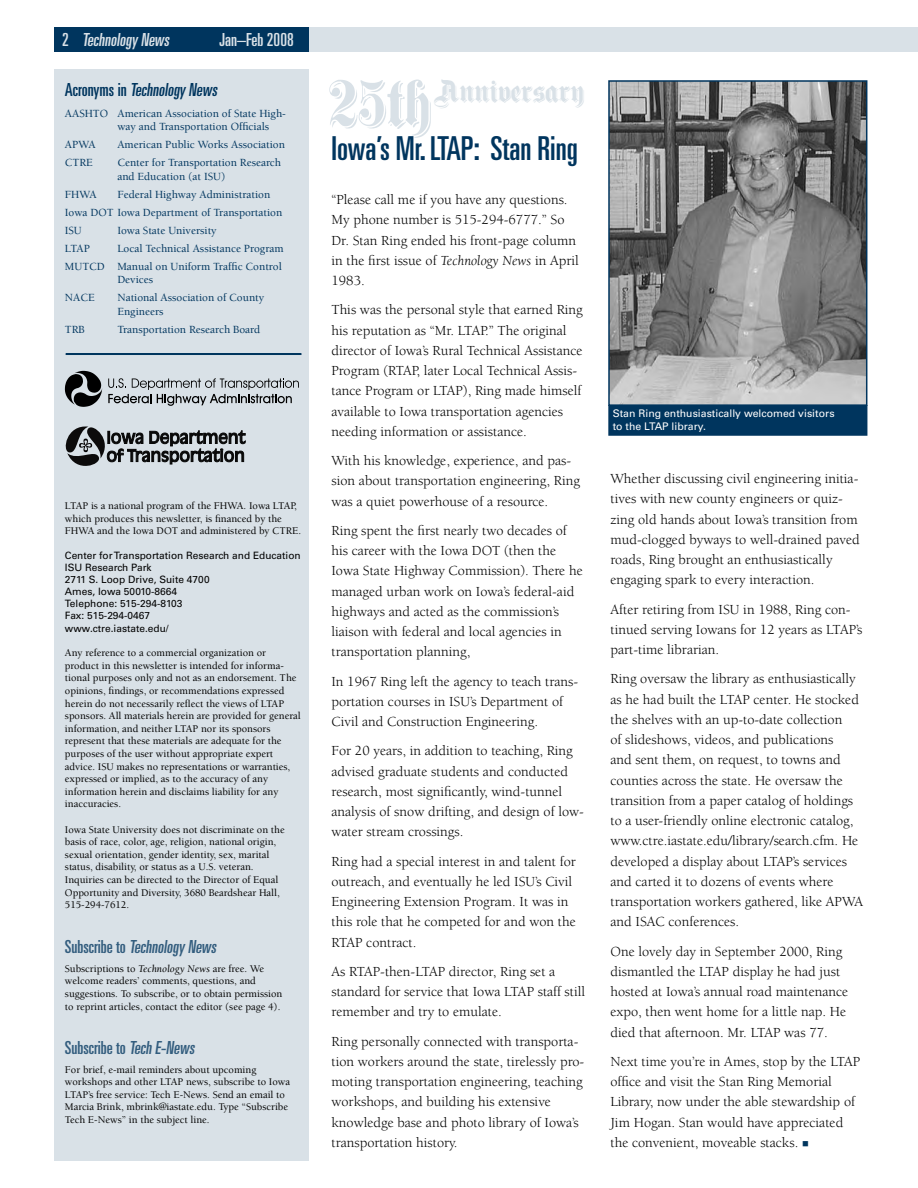
<style>
.page{position:relative;width:918px;height:1188px;background:#fff}
.page>*{position:absolute;margin:0;border:0;box-sizing:border-box;transform-origin:0 0}
.t1{font:57px "Shadowed Germanica";color:#d9e1e7}
.t2{font:ultra-condensed 33px "Univers LT Std";color:#00355e}
.t3{font:27px "Shadowed Germanica";letter-spacing:-.01em;color:#d9e1e7}
.t4{font:ultra-condensed 18px "Univers LT Std";color:#335d7e}
.t5{font:ultra-condensed 18px "Univers LT Std";color:#d9e1e7}
.t6{font:ultra-condensed 18px "Univers LT Std";color:#00355e}
.t7{font:14.25px/20.2px "Berkeley";color:#000}
.t8{font:500 11.25px/13.5px "Berkeley";color:#00355e}
.t9{font:500 10.5px/12.6px "Berkeley";color:#000}
.t10{font:10.5px/12.8px "Univers";color:#fff}
.t11{font:10.2px/12.1px "Univers";color:#000}
.s1{font-weight:400;font-style:italic}
.s2{font-style:italic}
.s3{color:#00355e}
</style>
<div class="page">
<div style="left:54px;top:27px;width:255px;height:24px;background:#00355e"></div>
<div style="left:309px;top:27px;width:609px;height:24px;background:#d9e1e7"></div>
<img style="left:611px;top:83px;width:253px;height:320px">
<div style="left:608px;top:80px;width:259px;height:326px;border:2px solid #00355e"></div>
<div style="left:609px;top:406px;width:258px;height:29px;background:#00355e"></div>
<div style="left:608px;top:405px;width:259px;height:31px;border:2px solid #00355e"></div>
<div style="left:55px;top:70px;width:254px;height:1091px;background:#d9e1e7"></div>
<div style="left:66px;top:353px;width:236px;height:2px;border:2px solid #00355e"></div>
<svg style="left:65px;top:371px;width:37px;height:36px"></svg>
<svg style="left:108px;top:378px;width:191px;height:28px"></svg>
<svg style="left:66px;top:427px;width:180px;height:39px"></svg>
<p class="t5" style="left:62px;top:29px;width:111px">2 Technology News</p>
<p class="t5" style="left:219px;top:29px;width:76px">Jan–Feb 2008</p>
<p class="t6" style="left:65px;top:79px;width:157px">A c r o ny m s i n Technology News</p>
<p class="t8" style="left:117px;top:107px;width:170px;text-indent:-52px">AASHTO American Association of State High&shy;way and Transportation Officials</p>
<p class="t8" style="left:65px;top:138px;width:32px">APWA</p>
<p class="t8" style="left:117px;top:138px;width:169px">American Public Works Association</p>
<p class="t8" style="left:65px;top:156px;width:30px">CTRE</p>
<p class="t8" style="left:117px;top:156px;width:165px">Center for Transportation Research and Education (at ISU)</p>
<p class="t8" style="left:65px;top:188px;width:33px">FHWA</p>
<p class="t8" style="left:65px;top:186px;width:219px;line-height:18px;text-indent:53px">Federal Highway Administration<br>Iowa DOT Iowa Department of Transportation<br>ISU</p>
<p class="t8" style="left:117px;top:224px;width:101px">Iowa State University</p>
<p class="t8" style="left:65px;top:240px;width:220px;line-height:18px;text-align:right">Local Technical Assistance Program<br>MUTCD Manual on Uniform Traffic Control</p>
<p class="t8" style="left:117px;top:273px;width:37px">Devices</p>
<p class="t8" style="left:65px;top:291px;width:32px">NACE</p>
<p class="t8" style="left:117px;top:291px;width:148px">National Association of County<br>Engineers</p>
<p class="t8" style="left:65px;top:323px;width:21px">TRB</p>
<p class="t8" style="left:117px;top:323px;width:144px">Transportation Research Board</p>
<p class="t8" style="left:65px;top:242px;width:27px">LTAP</p>
<p class="t9" style="left:65px;top:500px;width:238px">LTAP is a national program of the FHWA. Iowa LTAP, which produces this newsletter, is financed by the<br>FHWA and the Iowa DOT and administered by CTRE.</p>
<p class="t11" style="left:65px;top:549px;width:237px">Center for Transportation Research and Education<br>ISU Research Park<br>2711 S. Loop Drive, Suite 4700<br>Ames, Iowa 50010-8664<br>Telephone: 515-294-8103<br>Fax: 515-294-0467<br>www.ctre.iastate.edu/</p>
<p class="t9" style="left:65px;top:647px;width:237px">Any reference to a commercial organization or product in this newsletter is intended for informa&shy;tional purposes only and not as an endorsement. The opinions, findings, or recommendations expressed herein do not necessarily reflect the views of LTAP sponsors. All materials herein are provided for general information, and neither LTAP nor its sponsors represent that these materials are adequate for the purposes of the user without appropriate expert advice. ISU makes no representations or warranties, expressed or implied, as to the accuracy of any information herein and disclaims liability for any inaccuracies.</p>
<p class="t9" style="left:65px;top:823px;width:221px">Iowa State University does not discriminate on the basis of race, color, age, religion, national origin, sexual orientation, gender identity, sex, marital status, disability, or status as a U.S. veteran.<br>Inquiries can be directed to the Director of Equal Opportunity and Diversity, 3680 Beardshear Hall, 515-294-7612.</p>
<p class="t4" style="left:65px;top:937px;width:156px">S u b s c r i b e to Technology News</p>
<p class="t9" style="left:65px;top:962px;width:219px">Subscriptions to <span class="s1">Technology News</span> are free. We welcome readers’ comments, questions, and suggestions. To subscribe, or to obtain permission to reprint articles, contact the editor (see page 4).</p>
<p class="t4" style="left:65px;top:1037px;width:134px">Subscribe to Tech E-News</p>
<p class="t9" style="left:65px;top:1063px;width:227px">For brief, e-mail reminders about upcoming workshops and other LTAP news, subscribe to Iowa LTAP’s free service: Tech E-News. Send an email to Marcia Brink, mbrink@iastate.edu. Type “Subscribe Tech E-News” in the subject line.</p>
<h1 class="t1" style="left:328px;top:76px;width:105px">25th</h1>
<h3 class="t3" style="left:434px;top:78px;width:152px">Anniversary</h3>
<h2 class="t2" style="left:332px;top:130px;width:248px">Iowa’s Mr. LTAP: Stan Ring</h2>
<p class="t7" style="left:332px;top:190px;width:249px">“Please call me if you have any questions.<br>My phone number is 515-294-6777.” So Dr. Stan Ring ended his front-page column in the first issue of <span class="s2">Technology News</span> in April 1983.</p>
<p class="t7" style="left:332px;top:300px;width:253px">This was the personal style that earned Ring his reputation as “Mr. LTAP.” The original director of Iowa’s Rural Technical Assistance Program (RTAP, later Local Technical Assis&shy;tance Program or LTAP), Ring made himself available to Iowa transportation agencies needing information or assistance.</p>
<p class="t7" style="left:332px;top:451px;width:250px">With his knowledge, experience, and pas&shy;sion about transportation engineering, Ring was a quiet powerhouse of a resource.</p>
<p class="t7" style="left:332px;top:521px;width:253px">Ring spent the first nearly two decades of his career with the Iowa DOT (then the Iowa State Highway Commission). There he managed urban work on Iowa’s federal-aid highways and acted as the commission’s liaison with federal and local agencies in transportation planning,</p>
<p class="t7" style="left:332px;top:671px;width:248px">In 1967 Ring left the agency to teach trans&shy;portation courses in ISU’s Department of<br>Civil and Construction Engineering.</p>
<p class="t7" style="left:332px;top:741px;width:254px">For 20 years, in addition to teaching, Ring advised graduate students and conducted research, most significantly, wind-tunnel analysis of snow drifting, and design of low&shy;water stream crossings.</p>
<p class="t7" style="left:332px;top:851px;width:246px">Ring had a special interest in and talent for outreach, and eventually he led ISU’s Civil Engineering Extension Program. It was in this role that he competed for and won the RTAP contract.</p>
<p class="t7" style="left:332px;top:962px;width:255px">As RTAP-then-LTAP director, Ring set a standard for service that Iowa LTAP staff still remember and try to emulate.</p>
<p class="t7" style="left:332px;top:1031px;width:254px">Ring personally connected with transporta&shy;tion workers around the state, tirelessly pro&shy;moting transportation engineering, teaching workshops, and building his extensive knowledge base and photo library of Iowa’s transportation history.</p>
<p class="t10" style="left:613px;top:407px;width:223px">Stan Ring enthusiastically welcomed visitors to the LTAP library.</p>
<p class="t7" style="left:610px;top:469px;width:251px">Whether discussing civil engineering initia&shy;tives with new county engineers or quiz&shy;zing old hands about Iowa’s transition from mud-clogged byways to well-drained paved roads, Ring brought an enthusiastically engaging spark to every interaction.</p>
<p class="t7" style="left:610px;top:599px;width:254px">After retiring from ISU in 1988, Ring con&shy;tinued serving Iowans for 12 years as LTAP’s part-time librarian.</p>
<p class="t7" style="left:610px;top:669px;width:254px">Ring oversaw the library as enthusiastically as he had built the LTAP center. He stocked the shelves with an up-to-date collection<br>of slideshows, videos, and publications<br>and sent them, on request, to towns and counties across the state. He oversaw the transition from a paper catalog of holdings to a user-friendly online electronic catalog, www.ctre.iastate.edu/library/search.cfm. He developed a display about LTAP’s services and carted it to dozens of events where transportation workers gathered, like APWA and ISAC conferences.</p>
<p class="t7" style="left:610px;top:941px;width:239px">One lovely day in September 2000, Ring dismantled the LTAP display he had just hosted at Iowa’s annual road maintenance expo, then went home for a little nap. He died that afternoon. Mr. LTAP was 77.</p>
<p class="t7" style="left:610px;top:1052px;width:251px">Next time you’re in Ames, stop by the LTAP office and visit the Stan Ring Memorial Library, now under the able stewardship of Jim Hogan. Stan would have appreciated the convenient, moveable stacks. <span class="s3">■</span></p>
</div>
